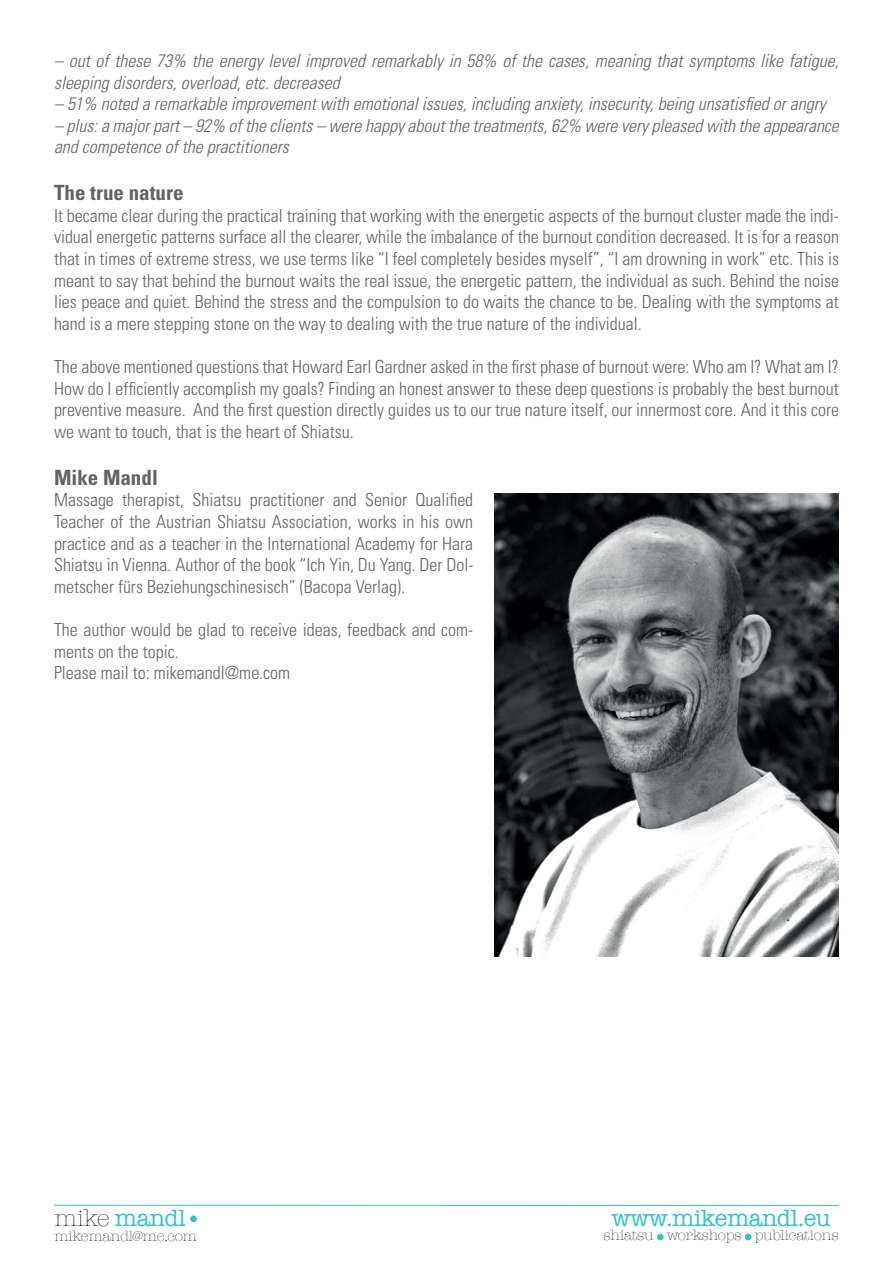
<style>
.page{position:relative;width:893px;height:1263px;background:#fff}
.page>*{position:absolute;margin:0;border:0;box-sizing:border-box;transform-origin:0 0}
.t1{font:24px "American Typewriter";letter-spacing:-.02em;color:#37c1cf}
.t2{font:700 condensed 21px "Univers LT Std";color:#636366}
.t3{font:300 condensed 18px/21.6px "Univers LT Std";color:#636366;text-align:justify}
.t4{font:italic 300 condensed 18px/21.6px "Univers LT Std";color:#636366}
.t5{font:300 15px "American Typewriter";letter-spacing:-.02em;color:#231f20}
.s1{font-weight:300;color:#231f20}
</style>
<div class="page">
<div style="left:190px;top:1215px;width:7px;height:7px;background:#37c1cf;border-radius:50%"></div>
<div style="left:657px;top:1233px;width:7px;height:7px;background:#37c1cf;border-radius:50%"></div>
<div style="left:745px;top:1233px;width:7px;height:7px;background:#37c1cf;border-radius:50%"></div>
<hr style="left:54px;top:1205px;width:785px;height:1px;background:#37c1cf">
<img style="left:495px;top:493px;width:344px;height:463px">
<p class="t4" style="left:54px;top:50px;width:786px">– out of these 73% the energy level improved remarkably in 58% of the cases, meaning that symptoms like fatigue, sleeping disorders, overload, etc. decreased</p>
<p class="t4" style="left:54px;top:93px;width:773px">– 51% noted a remarkable improvement with emotional issues, including anxiety, insecurity, being unsatisfied or angry</p>
<p class="t4" style="left:54px;top:115px;width:786px">– plus: a major part – 92% of the clients – were happy about the treatments, 62% were very pleased with the appearance and competence of the practitioners</p>
<p class="t2" style="left:54px;top:180px;width:131px">The true nature</p>
<p class="t3" style="left:54px;top:205px;width:786px">It became clear during the practical training that working with the energetic aspects of the burnout cluster made the indi&shy;vidual energetic patterns surface all the clearer, while the imbalance of the burnout condition decreased. It is for a reason that in times of extreme stress, we use terms like “I feel completely besides myself”, “I am drowning in work” etc. This is meant to say that behind the burnout waits the real issue, the energetic pattern, the individual as such. Behind the noise lies peace and quiet. Behind the stress and the compulsion to do waits the chance to be. Dealing with the symptoms at hand is a mere stepping stone on the way to dealing with the true nature of the individual.</p>
<p class="t3" style="left:54px;top:356px;width:786px">The above mentioned questions that Howard Earl Gardner asked in the first phase of burnout were: Who am I? What am I?<br>How do I efficiently accomplish my goals? Finding an honest answer to these deep questions is probably the best burnout preventive measure. And the first question directly guides us to our true nature itself, our innermost core. And it this core we want to touch, that is the heart of Shiatsu.</p>
<p class="t2" style="left:54px;top:464px;width:105px">Mike Mandl</p>
<p class="t3" style="left:54px;top:489px;width:421px">Massage therapist, Shiatsu practitioner and Senior Qualified Teacher of the Austrian Shiatsu Association, works in his own practice and as a teacher in the International Academy for Hara Shiatsu in Vienna. Author of the book “Ich Yin, Du Yang. Der Dol&shy;metscher fürs Beziehungschinesisch” (Bacopa Verlag).</p>
<p class="t3" style="left:54px;top:619px;width:421px;text-align:left">The author would be glad to receive ideas, feedback and com&shy;ments on the topic.<br>Please mail to: mikemandl@me.com</p>
<h1 class="t1" style="left:54px;top:1199px;width:133px"><span class="s1">mike</span> mandl</h1>
<h1 class="t1" style="left:611px;top:1199px;width:221px">www.mikemandl.eu</h1>
<p class="t5" style="left:54px;top:1224px;width:145px">mikemandl@me.com</p>
<p class="t5" style="left:603px;top:1224px;width:237px">shiatsu workshops publications</p>
</div>
